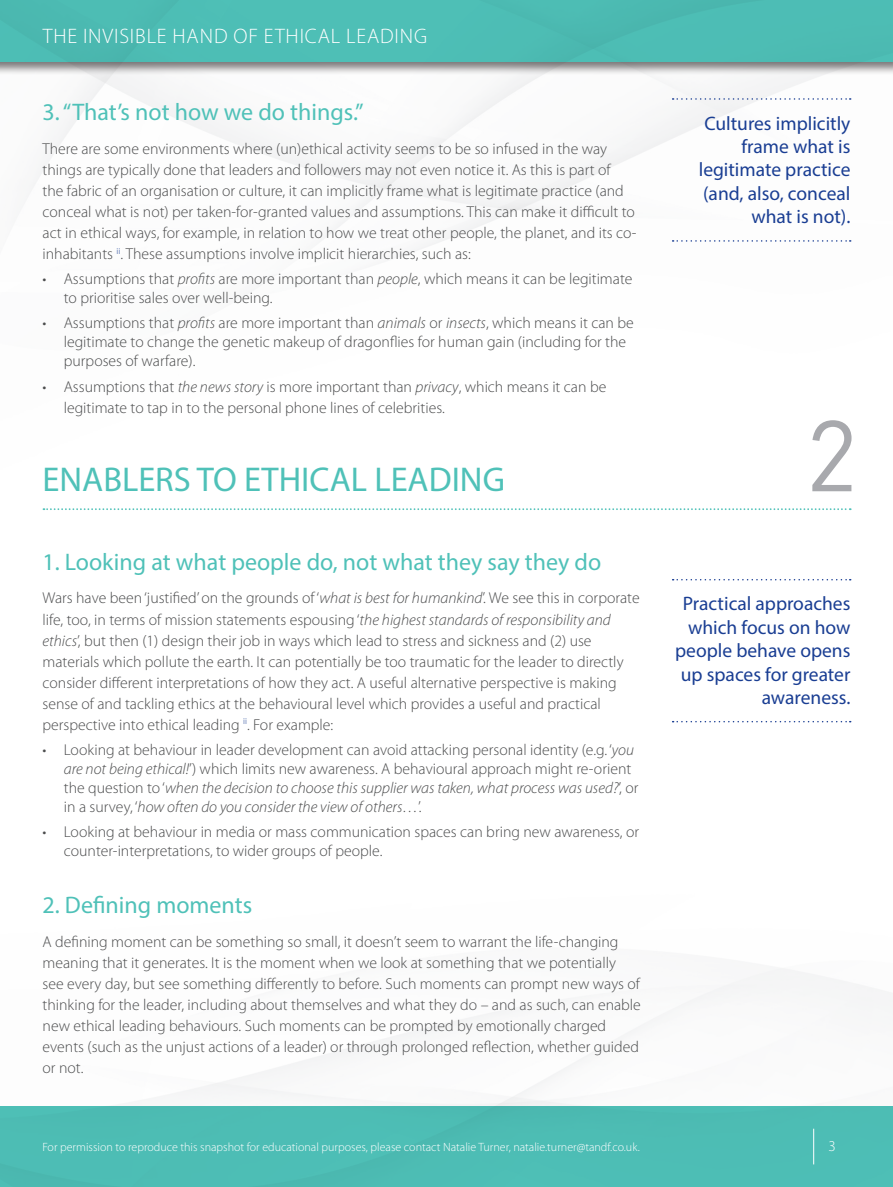
<style>
.page{position:relative;width:893px;height:1187px;background:#fff}
.page>*{position:absolute;margin:0;border:0;box-sizing:border-box;transform-origin:0 0}
.key_number{font:105px "Orator Std";color:#a8a9ad}
.Heading{font:34.5px "Myriad Pro";color:#4fc1b8}
.Sub-heading{font:24px "Myriad Pro";color:#4fc1b8}
.t1{font:300 21px "Myriad Pro";letter-spacing:.04em;color:#fff}
.quote_-_side{font:19.5px/23.4px "Myriad Pro";color:#1a3e93;text-align:right}
.text{font:300 15.75px/21px "Myriad Pro";color:#4b4c4d}
.bullets{font:300 15.75px/18.9px "Myriad Pro";color:#4b4c4d}
.t2{font:300 15px "Myriad Pro";color:#fff}
.t3{font:300 12px "Myriad Pro";color:#fff}
.s1{font-style:italic}
</style>
<div class="page">
<img style="left:30px;top:76px;width:863px;height:1030px">
<div style="left:0;top:1106px;width:893px;height:80px;background:#4fc1b8"></div>
<div style="left:0;top:0;width:893px;height:76px;background:#231f20;opacity:.6"></div>
<div style="left:0;top:0;width:893px;height:62px;background:#4fc1b8"></div>
<hr style="left:813px;top:1128px;width:1px;height:36px;background:#fff">
<svg style="left:673px;top:579px;width:178px;height:1px"></svg>
<svg style="left:673px;top:721px;width:178px;height:1px"></svg>
<svg style="left:43px;top:508px;width:808px;height:2px"></svg>
<svg style="left:673px;top:98px;width:178px;height:2px"></svg>
<svg style="left:673px;top:240px;width:178px;height:2px"></svg>
<h3 class="t1" style="left:43px;top:24px;width:386px">THE INVISIBLE HAND OF ETHICAL LEADING</h3>
<p class="Sub-heading" style="left:43px;top:97px;width:323px">3. “That’s not how we do things.”</p>
<p class="text" style="left:43px;top:138px;width:595px">There are some environments where (un)ethical activity seems to be so infused in the way things are typically done that leaders and followers may not even notice it. As this is part of<br>the fabric of an organisation or culture, it can implicitly frame what is legitimate practice (and conceal what is not) per taken-for-granted values and assumptions. This can make it difficult to act in ethical ways, for example, in relation to how we treat other people, the planet, and its co&shy;inhabitants <sup>ii</sup>. These assumptions involve implicit hierarchies, such as:</p>
<p class="bullets" style="left:64px;top:270px;width:570px;text-indent:-21px">• Assumptions that <span class="s1">profits</span> are more important than <span class="s1">people</span>, which means it can be legitimate to prioritise sales over well-being.</p>
<p class="bullets" style="left:64px;top:314px;width:571px;text-indent:-21px">• Assumptions that <span class="s1">profits</span> are more important than <span class="s1">animals</span> or <span class="s1">insects</span>, which means it can be legitimate to change the genetic makeup of dragonflies for human gain (including for the purposes of warfare).</p>
<p class="bullets" style="left:64px;top:376px;width:544px;line-height:21px;text-indent:-21px">• Assumptions that <span class="s1">the news story</span> is more important than <span class="s1">privacy</span>, which means it can be legitimate to tap in to the personal phone lines of celebrities.</p>
<p class="Heading" style="left:43px;top:458px;width:464px">ENABLERS TO ETHICAL LEADING</p>
<p class="Sub-heading" style="left:43px;top:547px;width:560px">1. Looking at what people do, not what they say they do</p>
<p class="text" style="left:43px;top:588px;width:599px">Wars have been ‘justified’ on the grounds of ‘<span class="s1">what is best for humankind</span>’. We see this in corporate life, too, in terms of mission statements espousing ‘<span class="s1">the highest standards of responsibility and ethics</span>’, but then (1) design their job in ways which lead to stress and sickness and (2) use materials which pollute the earth. It can potentially be too traumatic for the leader to directly consider different interpretations of how they act. A useful alternative perspective is making sense of and tackling ethics at the behavioural level which provides a useful and practical perspective into ethical leading <sup>ii</sup>. For example:</p>
<p class="bullets" style="left:64px;top:740px;width:576px;text-indent:-21px">• Looking at behaviour in leader development can avoid attacking personal identity (e.g. ‘<span class="s1">you are not being ethical!</span>’) which limits new awareness. A behavioural approach might re-orient the question to ‘<span class="s1">when the decision to choose this supplier was taken, what process was used?</span>’, or in a survey, ‘<span class="s1">how often do you consider the view of others…</span>’.</p>
<p class="bullets" style="left:64px;top:822px;width:577px;text-indent:-21px">• Looking at behaviour in media or mass communication spaces can bring new awareness, or counter-interpretations, to wider groups of people.</p>
<p class="Sub-heading" style="left:43px;top:890px;width:211px">2. Defining moments</p>
<p class="text" style="left:43px;top:931px;width:600px">A defining moment can be something so small, it doesn’t seem to warrant the life-changing meaning that it generates. It is the moment when we look at something that we potentially see every day, but see something differently to before. Such moments can prompt new ways of thinking for the leader, including about themselves and what they do – and as such, can enable new ethical leading behaviours. Such moments can be prompted by emotionally charged events (such as the unjust actions of a leader) or through prolonged reflection, whether guided or not.</p>
<p class="quote_-_side" style="left:699px;top:111px;width:153px">Cultures implicitly frame what is legitimate practice (and, also, conceal what is not).</p>
<p class="key_number" style="left:800px;top:381px;width:64px">2</p>
<p class="quote_-_side" style="left:675px;top:591px;width:177px">Practical approaches which focus on how people behave opens up spaces for greater awareness.</p>
<p class="t3" style="left:43px;top:1140px;width:599px">For permission to reproduce this snapshot for educational purposes, please contact Natalie Turner, natalie.turner@tandf.co.uk.</p>
<p class="t2" style="left:828px;top:1137px;width:9px">3</p>
</div>
